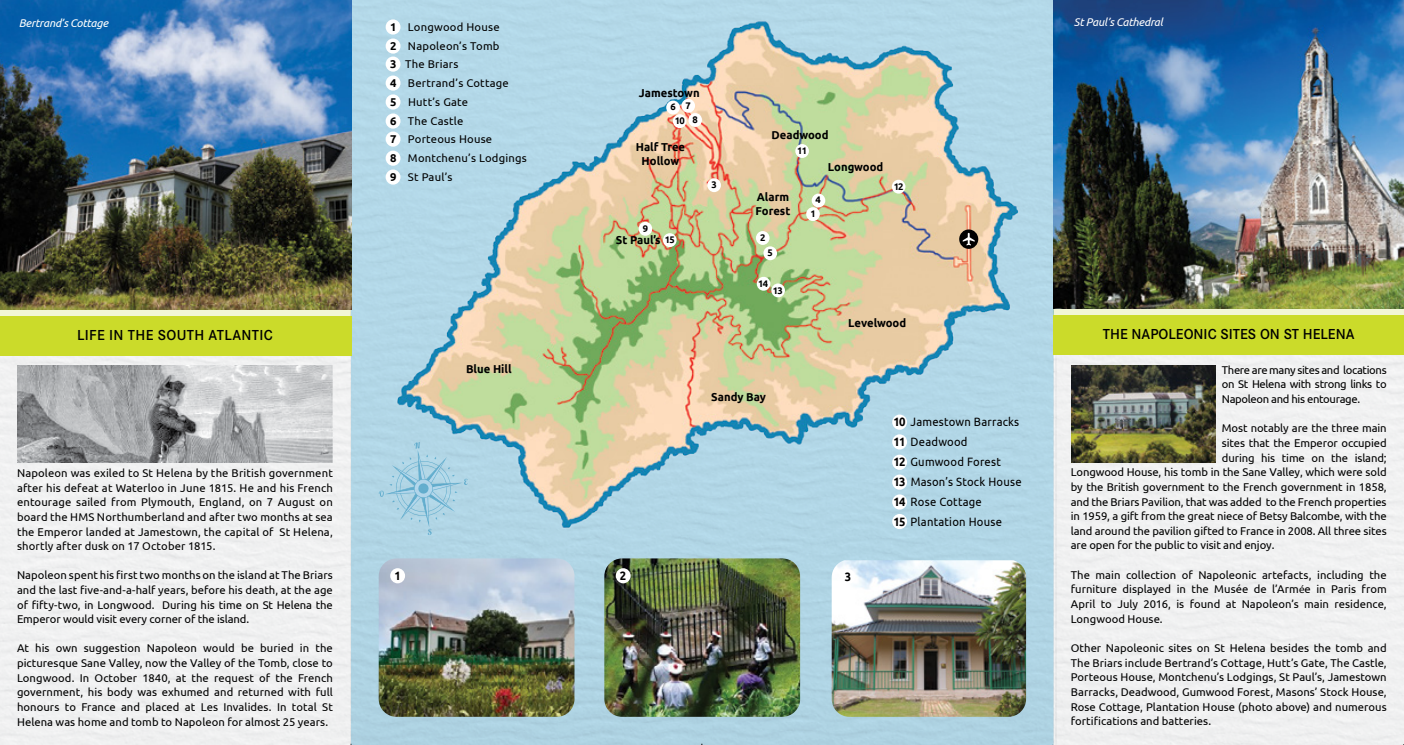
<style>
.page{position:relative;width:1404px;height:745px;background:#fff}
.page>*{position:absolute;margin:0;border:0;box-sizing:border-box;transform-origin:0 0}
.t1{font:600 15px "Corporate S";color:#000}
.t2{font:600 15px "Corporate S";letter-spacing:.02em;color:#000}
.t3{font:12.12px/20px "Ubuntu";letter-spacing:.02em;color:#000;scale:.93 1}
.t4{font:700 12.12px "Ubuntu";color:#000;scale:.93 1}
.t5{font:700 11.5px/13.8px "Ubuntu";color:#000}
.t6{font:11.25px/14.6px "Ubuntu";letter-spacing:-.01em;color:#000;text-align:justify}
.t7{font:11.25px/18.8px "Ubuntu";letter-spacing:.02em;color:#000}
.t8{font:italic 11.25px "Ubuntu";letter-spacing:-.02em;color:#fff}
.t9{font:700 9.5px/13.6px "Ubuntu";letter-spacing:-.08em;color:#000}
.s1{font-weight:700}
.s2{font-family:"Myriad Pro"}
</style>
<div class="page">
<img style="left:351px;top:0;width:702px;height:744px">
<div style="left:0;top:355px;width:351px;height:389px;background:#f0f0f1"></div>
<div style="left:0;top:315px;width:351px;height:40px;background:#cbdb2a"></div>
<img style="left:17px;top:366px;width:315px;height:96px">
<img style="left:0;top:0;width:351px;height:309px">
<div style="left:1053px;top:0;width:350px;height:316px;background:#f2f6d5"></div>
<div style="left:1053px;top:354px;width:350px;height:390px;background:#f0f0f1"></div>
<div style="left:1053px;top:315px;width:350px;height:39px;background:#cbdb2a"></div>
<img style="left:1053px;top:0;width:350px;height:308px">
<img style="left:1071px;top:365px;width:144px;height:96px">
<svg style="left:962px;top:233px;width:12px;height:12px"></svg>
<p class="t8" style="left:19px;top:16px;width:91px">Bertrand’s Cottage</p>
<h1 class="t2" style="left:77px;top:326px;width:197px">LIFE IN THE SOUTH ATLANTIC</h1>
<p class="t6" style="left:17px;top:465px;width:317px">Napoleon was exiled to St Helena by the British government after his defeat at Waterloo in June 1815. He and his French entourage sailed from Plymouth, England, on 7 August on board the HMS Northumberland and after two months at sea the Emperor landed at Jamestown, the capital of St Helena, shortly after dusk on 17 October 1815.</p>
<p class="t6" style="left:17px;top:567px;width:317px">Napoleon spent his first two months on the island at The Briars and the last five-and-a-half years, before his death, at the age of fifty-two, in Longwood. During his time on St Helena the Emperor would visit every corner of the island.</p>
<p class="t6" style="left:17px;top:640px;width:317px">At his own suggestion Napoleon would be buried in the picturesque Sane Valley, now the Valley of the Tomb, close to Longwood. In October 1840, at the request of the French government, his body was exhumed and returned with full honours to France and placed at Les Invalides. In total St Helena was home and tomb to Napoleon for almost 25 years.</p>
<p class="t7" style="left:390px;top:17px;width:138px"><span class="s1">1</span> Longwood House<br><span class="s1">2</span> Napoleon’s Tomb<br><span class="s1">3</span> The Briars<br><span class="s1">4</span> Bertrand’s Cottage<br><span class="s1">5</span> Hutt’s Gate<br><span class="s1">6</span> The Castle<br><span class="s1">7</span> Porteous House<br><span class="s1">8</span> Montchenu’s Lodgings<br><span class="s1">9</span> St Paul’s</p>
<p class="t5" style="left:466px;top:361px;width:47px">Blue Hill</p>
<p class="t5" style="left:638px;top:86px;width:62px">Jamestown</p>
<p class="t9" style="left:674px;top:100px;width:11px;text-indent:-4px">6<br>10</p>
<p class="t9" style="left:685px;top:98px;width:7px">7</p>
<p class="t9" style="left:692px;top:112px;width:7px">8</p>
<p class="t5" style="left:635px;top:140px;width:51px;text-align:center">Half Tree<br>Hollow</p>
<p class="t9" style="left:711px;top:178px;width:7px">3</p>
<p class="t9" style="left:642px;top:221px;width:7px">9</p>
<p class="t5" style="left:616px;top:232px;width:46px">St Paul’s</p>
<p class="t9" style="left:664px;top:232px;width:11px">15</p>
<p class="t5" style="left:771px;top:128px;width:58px">Deadwood</p>
<p class="t9" style="left:797px;top:143px;width:11px">11</p>
<p class="t5" style="left:755px;top:190px;width:36px">Alarm<br>Forest</p>
<p class="t9" style="left:760px;top:230px;width:7px">2</p>
<p class="t9" style="left:767px;top:246px;width:7px">5</p>
<p class="t9" style="left:815px;top:193px;width:7px">4</p>
<p class="t9" style="left:810px;top:206px;width:7px">1</p>
<p class="t5" style="left:827px;top:159px;width:57px">Longwood</p>
<p class="t9" style="left:758px;top:276px;width:11px">14</p>
<p class="t9" style="left:773px;top:283px;width:11px">13</p>
<p class="t9" style="left:893px;top:179px;width:11px">12</p>
<p class="t5" style="left:848px;top:316px;width:60px">Levelwood</p>
<p class="t5" style="left:711px;top:389px;width:56px">Sandy Bay</p>
<p class="t3" style="left:893px;top:411px;width:139px"><span class="s1">10</span> Jamestown Barracks<br><span class="s1">11</span> Deadwood<br><span class="s1">12</span> Gumwood Forest<br><span class="s1">13</span> Mason’s Stock House<br><span class="s1">14</span> Rose Cottage<br><span class="s1">15</span> Plantation House</p>
<p class="t4" style="left:394px;top:568px;width:8px">1</p>
<p class="t4" style="left:619px;top:568px;width:8px">2</p>
<p class="t4" style="left:844px;top:569px;width:8px">3</p>
<p class="t8" style="left:1073px;top:15px;width:91px">St Paul’s Cathedral</p>
<h1 class="t1" style="left:1102px;top:325px;width:253px">THE NAPOLEONIC SITES ON ST HELENA</h1>
<p class="t6" style="left:1221px;top:362px;width:166px">There are many sites and locations on St Helena with strong links to Napoleon and his entourage.</p>
<p class="t6" style="left:1221px;top:420px;width:166px">Most notably are the three main</p>
<p class="t6" style="left:1221px;top:435px;width:166px">sites that the Emperor occupied</p>
<p class="t6" style="left:1221px;top:449px;width:166px">during his time on the island;</p>
<p class="t6" style="left:1070px;top:464px;width:317px">Longwood House, his tomb in the Sane Valley, which were sold</p>
<p class="t6" style="left:1070px;top:479px;width:317px">by the British government to the French government in 1858,</p>
<p class="t6" style="left:1070px;top:493px;width:317px">and the Briars Pavilion, that was added to the French properties</p>
<p class="t6" style="left:1070px;top:508px;width:317px">in 1959, a gift from the great niece of Betsy Balcombe, with the</p>
<p class="t6" style="left:1070px;top:522px;width:317px">land around the pavilion gifted to France in 2008. All three sites</p>
<p class="t6" style="left:1070px;top:537px;width:205px">are open for the public to visit and enjoy.</p>
<p class="t6" style="left:1070px;top:566px;width:317px">The main collection of Napoleonic artefacts, including the furniture displayed in the Musée de l’Arm<span class="s2">é</span>e in Paris from April to July 2016, is found at Napoleon’s main residence, Longwood House.</p>
<p class="t6" style="left:1070px;top:639px;width:317px">Other Napoleonic sites on St Helena besides the tomb and The Briars include Bertrand’s Cottage, Hutt’s Gate, The Castle, Porteous House, Montchenu’s Lodgings, St Paul’s, Jamestown Barracks, Deadwood, Gumwood Forest, Masons’ Stock House, Rose Cottage, Plantation House (photo above) and numerous fortifications and batteries.</p>
</div>
